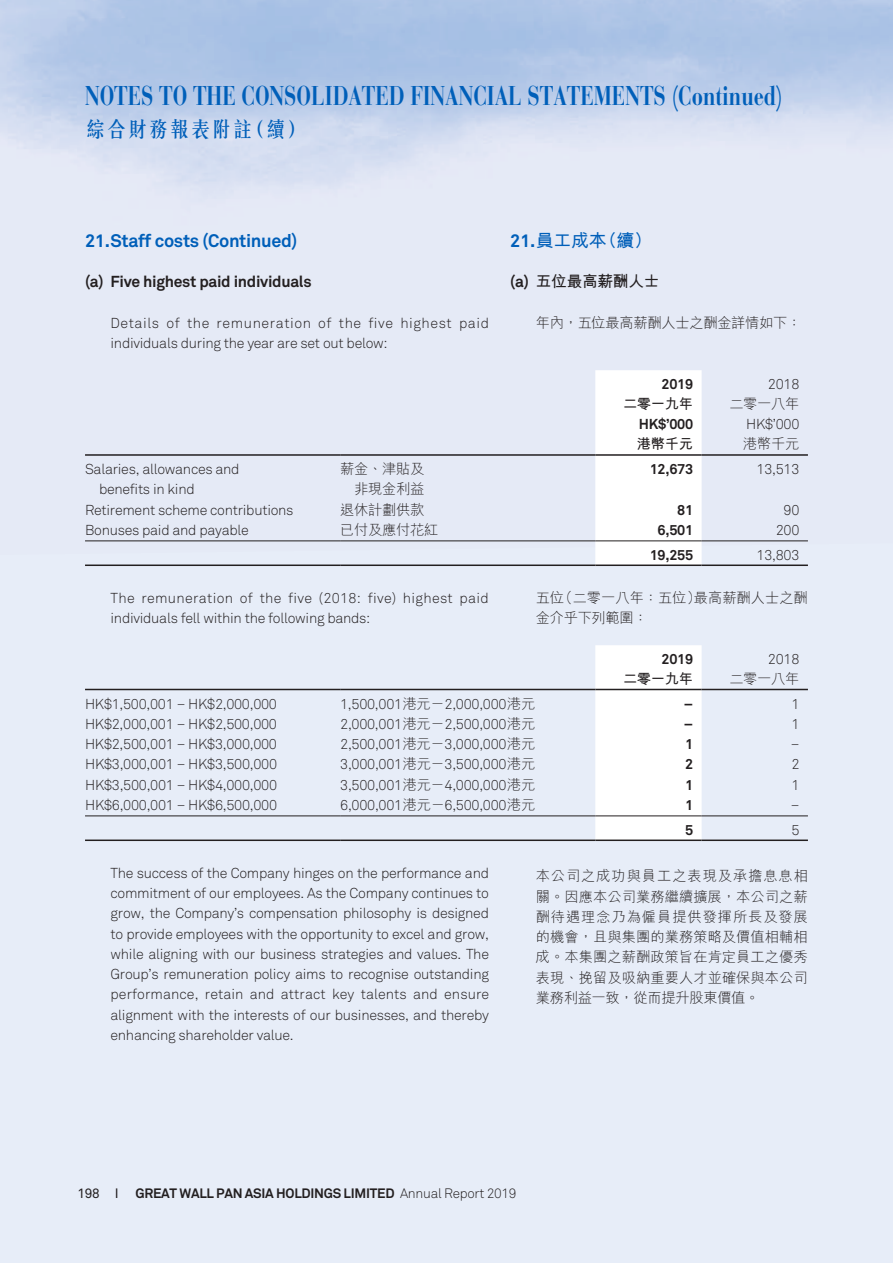
<style>
.page{position:relative;width:893px;height:1263px;background:#e7edf8}
.page>*{position:absolute;margin:0;border:0;box-sizing:border-box;transform-origin:0 0}
.t1{font:700 27px "Bauer Bodoni Std";color:#005fb9;scale:.75 1}
.t2{font:500 21px "C Song 3 HK";color:#005fb9}
.t3{font:700 18px "Akkurat Pro";letter-spacing:-.02em;color:#005fb9}
.t4{font:700 18px "M Hei HK";color:#005fb9}
.t5{font:700 15.75px "Akkurat Pro";letter-spacing:-.02em;color:#231f20}
.t6{font:700 15.75px "M Hei HK";letter-spacing:-.02em;color:#231f20}
.t7{font:14.25px/20.2px "Akkurat Light Pro";letter-spacing:-.02em;color:#231f20}
.t8{font:300 14.25px/20.2px "M Hei HK";letter-spacing:-.02em;color:#231f20;text-align:right}
.t9{font:14.25px/20.2px "Akkurat Light Pro";letter-spacing:.02em;color:#231f20}
.t10{font:14.25px/20.2px "Akkurat Light Pro";letter-spacing:.04em;color:#231f20}
.t11{font:700 14.25px "Akkurat Pro";letter-spacing:-.02em;color:#231f20}
.t12{font:300 14.25px/20.2px "M Hei HK";color:#231f20}
.t13{font:700 14.25px "M Hei HK";letter-spacing:-.02em;color:#231f20}
.t14{font:700 13.5px "Akkurat Pro";letter-spacing:-.02em;color:#231f20}
.s1{font-family:"Akkurat Pro"}
.s2{font-family:"M Hei HK";font-weight:300}
.s3{font-weight:400}
.s4{font-family:"Akkurat Light Pro";font-weight:400}
</style>
<div class="page">
<div style="left:595px;top:370px;width:107px;height:194px;background:#fff"></div>
<hr style="left:85px;top:454px;width:255px;height:2px;background:#231f20">
<hr style="left:340px;top:454px;width:255px;height:2px;background:#231f20">
<hr style="left:595px;top:454px;width:107px;height:2px;background:#231f20">
<hr style="left:702px;top:454px;width:106px;height:2px;background:#231f20">
<hr style="left:85px;top:540px;width:255px;height:1px;background:#231f20">
<hr style="left:340px;top:540px;width:255px;height:1px;background:#231f20">
<hr style="left:595px;top:540px;width:107px;height:1px;background:#231f20">
<hr style="left:702px;top:540px;width:106px;height:1px;background:#231f20">
<hr style="left:85px;top:564px;width:255px;height:2px;background:#231f20">
<hr style="left:340px;top:564px;width:255px;height:2px;background:#231f20">
<hr style="left:595px;top:564px;width:107px;height:2px;background:#231f20">
<hr style="left:702px;top:564px;width:106px;height:2px;background:#231f20">
<div style="left:595px;top:645px;width:107px;height:194px;background:#fff"></div>
<hr style="left:85px;top:689px;width:255px;height:1px;background:#231f20">
<hr style="left:340px;top:689px;width:255px;height:1px;background:#231f20">
<hr style="left:595px;top:689px;width:107px;height:1px;background:#231f20">
<hr style="left:702px;top:689px;width:106px;height:1px;background:#231f20">
<hr style="left:85px;top:815px;width:255px;height:1px;background:#231f20">
<hr style="left:340px;top:815px;width:255px;height:1px;background:#231f20">
<hr style="left:595px;top:815px;width:107px;height:1px;background:#231f20">
<hr style="left:702px;top:815px;width:106px;height:1px;background:#231f20">
<hr style="left:85px;top:839px;width:255px;height:2px;background:#231f20">
<hr style="left:340px;top:839px;width:255px;height:2px;background:#231f20">
<hr style="left:595px;top:839px;width:107px;height:2px;background:#231f20">
<hr style="left:702px;top:839px;width:106px;height:2px;background:#231f20">
<h1 class="t1" style="left:85px;top:79px;width:932px">NOTES TO THE CONSOLIDATED FINANCIAL STATEMENTS (Continued)</h1>
<h2 class="t2" style="left:85px;top:113px;width:224px">綜合財務報表附註（續）</h2>
<p class="t3" style="left:85px;top:229px;width:214px">21. Staff costs (Continued)</p>
<p class="t5" style="left:85px;top:272px;width:228px">(a) Five highest paid individuals</p>
<p class="t10" style="left:111px;top:313px;width:380px">Details of the remuneration of the five highest paid individuals during the year are set out below:</p>
<p class="t4" style="left:510px;top:227px;width:143px"><span class="s1">21.</span> 員工成本（續）</p>
<p class="t6" style="left:510px;top:270px;width:151px"><span class="s1">(a)</span> 五位最高薪酬人士</p>
<p class="t8" style="left:536px;top:312px;width:267px">年內，五位最高薪酬人士之酬金詳情如下：</p>
<p class="t11" style="left:661px;top:375px;width:33px">2019</p>
<p class="t7" style="left:768px;top:374px;width:33px">2018</p>
<p class="t13" style="left:623px;top:393px;width:72px">二零一九年</p>
<p class="t8" style="left:729px;top:393px;width:72px">二零一八年</p>
<p class="t11" style="left:639px;top:415px;width:56px">HK$’000</p>
<p class="t7" style="left:746px;top:414px;width:55px">HK$’000</p>
<p class="t13" style="left:637px;top:434px;width:58px">港幣千元</p>
<p class="t8" style="left:743px;top:434px;width:58px">港幣千元</p>
<p class="t7" style="left:99px;top:459px;width:142px;text-indent:-14px">Salaries, allowances and benefits in kind</p>
<p class="t8" style="left:340px;top:459px;width:86px">薪金、津貼及非現金利益</p>
<p class="t11" style="left:650px;top:460px;width:45px">12,673</p>
<p class="t7" style="left:756px;top:459px;width:44px">13,513</p>
<p class="t7" style="left:85px;top:500px;width:210px">Retirement scheme contributions</p>
<p class="t8" style="left:340px;top:499px;width:86px">退休計劃供款</p>
<p class="t11" style="left:677px;top:501px;width:17px">81</p>
<p class="t7" style="left:783px;top:500px;width:17px">90</p>
<p class="t7" style="left:85px;top:520px;width:165px">Bonuses paid and payable</p>
<p class="t8" style="left:340px;top:519px;width:100px">已付及應付花紅</p>
<p class="t11" style="left:658px;top:521px;width:37px">6,501</p>
<p class="t7" style="left:776px;top:520px;width:25px">200</p>
<p class="t11" style="left:650px;top:546px;width:45px">19,255</p>
<p class="t7" style="left:756px;top:545px;width:44px">13,803</p>
<p class="t9" style="left:111px;top:588px;width:380px">The remuneration of the five (2018: five) highest paid individuals fell within the following bands:</p>
<p class="t11" style="left:661px;top:650px;width:33px">2019</p>
<p class="t7" style="left:768px;top:649px;width:33px">2018</p>
<p class="t13" style="left:623px;top:668px;width:72px">二零一九年</p>
<p class="t8" style="left:729px;top:668px;width:72px">二零一八年</p>
<p class="t7" style="left:85px;top:694px;width:193px">HK$1,500,001 – HK$2,000,000</p>
<p class="t7" style="left:340px;top:694px;width:197px">1,500,001<span class="s2">港元－</span>2,000,000<span class="s2">港元</span></p>
<p class="t11" style="left:684px;top:695px;width:11px">–</p>
<p class="t7" style="left:791px;top:694px;width:10px">1</p>
<p class="t7" style="left:85px;top:714px;width:193px">HK$2,000,001 – HK$2,500,000</p>
<p class="t7" style="left:340px;top:714px;width:197px">2,000,001<span class="s2">港元－</span>2,500,000<span class="s2">港元</span></p>
<p class="t11" style="left:684px;top:715px;width:11px">–</p>
<p class="t7" style="left:791px;top:714px;width:10px">1</p>
<p class="t7" style="left:85px;top:734px;width:193px">HK$2,500,001 – HK$3,000,000</p>
<p class="t7" style="left:340px;top:734px;width:197px">2,500,001<span class="s2">港元－</span>3,000,000<span class="s2">港元</span></p>
<p class="t11" style="left:685px;top:735px;width:10px">1</p>
<p class="t7" style="left:791px;top:734px;width:10px">–</p>
<p class="t7" style="left:85px;top:755px;width:193px">HK$3,000,001 – HK$3,500,000</p>
<p class="t7" style="left:340px;top:755px;width:197px">3,000,001<span class="s2">港元－</span>3,500,000<span class="s2">港元</span></p>
<p class="t11" style="left:685px;top:755px;width:10px">2</p>
<p class="t7" style="left:791px;top:755px;width:10px">2</p>
<p class="t7" style="left:85px;top:775px;width:193px">HK$3,500,001 – HK$4,000,000</p>
<p class="t7" style="left:340px;top:775px;width:197px">3,500,001<span class="s2">港元－</span>4,000,000<span class="s2">港元</span></p>
<p class="t11" style="left:685px;top:776px;width:10px">1</p>
<p class="t7" style="left:791px;top:775px;width:10px">1</p>
<p class="t7" style="left:85px;top:795px;width:193px">HK$6,000,001 – HK$6,500,000</p>
<p class="t7" style="left:340px;top:795px;width:197px">6,000,001<span class="s2">港元－</span>6,500,000<span class="s2">港元</span></p>
<p class="t11" style="left:685px;top:796px;width:10px">1</p>
<p class="t7" style="left:791px;top:795px;width:10px">–</p>
<p class="t11" style="left:685px;top:821px;width:10px">5</p>
<p class="t7" style="left:791px;top:820px;width:10px">5</p>
<p class="t7" style="left:111px;top:863px;width:380px;text-align:justify">The success of the Company hinges on the performance and commitment of our employees. As the Company continues to grow, the Company’s compensation philosophy is designed to provide employees with the opportunity to excel and grow, while aligning with our business strategies and values. The Group’s remuneration policy aims to recognise outstanding performance, retain and attract key talents and ensure alignment with the interests of our businesses, and thereby enhancing shareholder value.</p>
<p class="t12" style="left:536px;top:588px;width:274px">五位（二零一八年：五位）最高薪酬人士之酬金介乎下列範圍：</p>
<p class="t8" style="left:536px;top:866px;width:274px;text-align:justify">本公司之成功與員工之表現及承擔息息相關。因應本公司業務繼續擴展，本公司之薪酬待遇理念乃為僱員提供發揮所長及發展的機會，且與集團的業務策略及價值相輔相成。本集團之薪酬政策旨在肯定員工之優秀表現、挽留及吸納重要人才並確保與本公司業務利益一致，從而提升股東價值。</p>
<p class="t14" style="left:77px;top:1184px;width:441px"><span class="s3">198 I</span> GREAT WALL PAN ASIA HOLDINGS LIMITED <span class="s4">Annual Report 2019</span></p>
</div>
